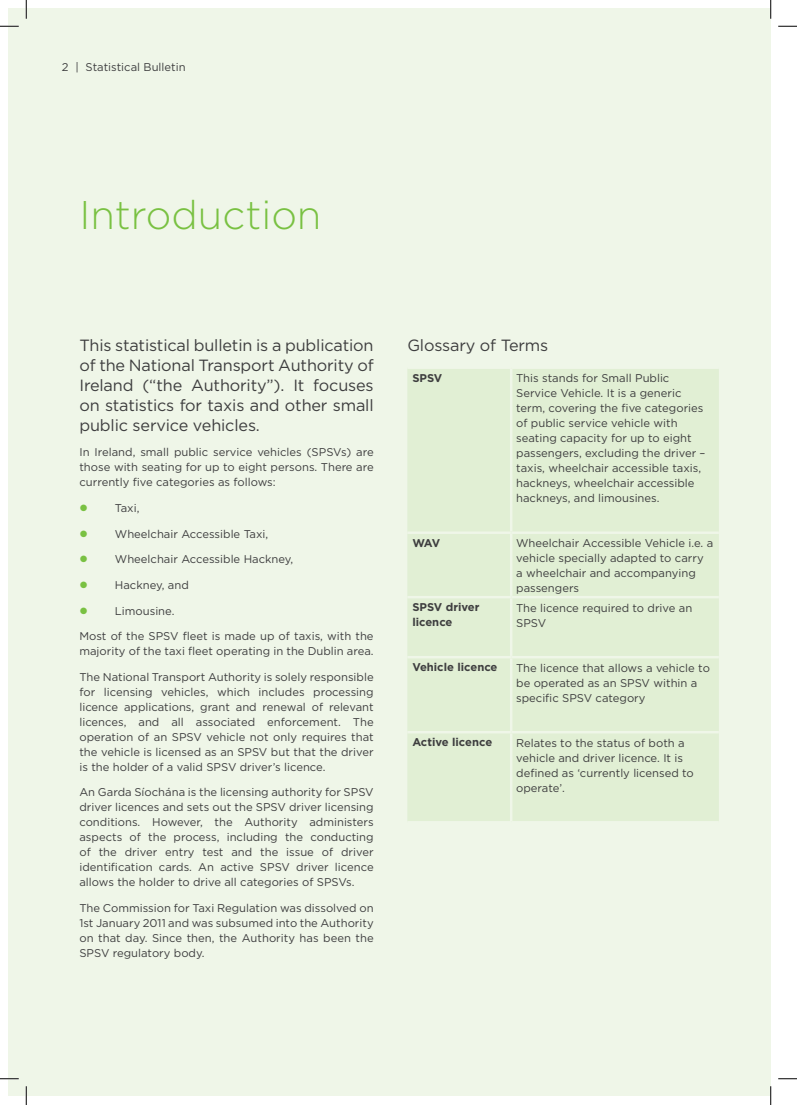
<style>
.page{position:relative;width:797px;height:1105px;background:#fff}
.page>*{position:absolute;margin:0;border:0;box-sizing:border-box;transform-origin:0 0}
.t1{font:300 40px "Gotham";color:#79c142}
.t2{font:16.25px/20px "Gotham";letter-spacing:-.01em;color:#3e3e3f;text-align:justify}
.t3{font:11.25px/15px "Gotham";color:#3e3e3f}
.t4{font:700 11.25px/15px "Gotham";color:#3e3e3f}
</style>
<div class="page">
<div style="left:9px;top:9px;width:761px;height:1087px;background:#eff6e8"></div>
<div style="left:407px;top:369px;width:311px;height:452px;background:#e1efd4"></div>
<hr style="left:510px;top:369px;width:2px;height:162px;background:#eff6e8">
<hr style="left:407px;top:531px;width:104px;height:3px;background:#eff6e8">
<hr style="left:511px;top:531px;width:207px;height:3px;background:#eff6e8">
<hr style="left:510px;top:534px;width:2px;height:62px;background:#eff6e8">
<hr style="left:407px;top:596px;width:104px;height:2px;background:#eff6e8">
<hr style="left:511px;top:596px;width:207px;height:2px;background:#eff6e8">
<hr style="left:510px;top:598px;width:2px;height:58px;background:#eff6e8">
<hr style="left:407px;top:656px;width:104px;height:2px;background:#eff6e8">
<hr style="left:511px;top:656px;width:207px;height:2px;background:#eff6e8">
<hr style="left:510px;top:658px;width:2px;height:73px;background:#eff6e8">
<hr style="left:407px;top:731px;width:104px;height:2px;background:#eff6e8">
<hr style="left:511px;top:731px;width:207px;height:2px;background:#eff6e8">
<hr style="left:510px;top:733px;width:2px;height:88px;background:#eff6e8">
<svg style="left:0;top:25px;width:19px;height:2px"></svg>
<svg style="left:778px;top:25px;width:19px;height:2px"></svg>
<svg style="left:0;top:1078px;width:19px;height:1px"></svg>
<svg style="left:778px;top:1078px;width:19px;height:1px"></svg>
<svg style="left:25px;top:0;width:2px;height:19px"></svg>
<svg style="left:25px;top:1086px;width:2px;height:19px"></svg>
<svg style="left:770px;top:0;width:1px;height:19px"></svg>
<svg style="left:770px;top:1086px;width:1px;height:19px"></svg>
<p class="t3" style="left:62px;top:59px;width:125px">2 | Statistical Bulletin</p>
<h1 class="t1" style="left:79px;top:193px;width:243px">Introduction</h1>
<h2 class="t2" style="left:79px;top:335px;width:296px">This statistical bulletin is a publication of the National Transport Authority of Ireland (“the Authority”). It focuses on statistics for taxis and other small public service vehicles.</h2>
<p class="t3" style="left:79px;top:445px;width:296px;text-align:justify">In Ireland, small public service vehicles (SPSVs) are those with seating for up to eight persons. There are currently five categories as follows:</p>
<p class="t3" style="left:115px;top:500px;width:26px">Taxi,</p>
<p class="t3" style="left:115px;top:526px;width:155px">Wheelchair Accessible Taxi,</p>
<p class="t3" style="left:115px;top:552px;width:180px">Wheelchair Accessible Hackney,</p>
<p class="t3" style="left:115px;top:577px;width:75px">Hackney, and</p>
<p class="t3" style="left:115px;top:603px;width:61px">Limousine.</p>
<p class="t3" style="left:79px;top:628px;width:296px">Most of the SPSV fleet is made up of taxis, with the majority of the taxi fleet operating in the Dublin area.</p>
<p class="t3" style="left:79px;top:669px;width:296px;text-align:justify">The National Transport Authority is solely responsible for licensing vehicles, which includes processing licence applications, grant and renewal of relevant licences, and all associated enforcement. The operation of an SPSV vehicle not only requires that the vehicle is licensed as an SPSV but that the driver is the holder of a valid SPSV driver’s licence.</p>
<p class="t3" style="left:79px;top:785px;width:296px;text-align:justify">An Garda Síochána is the licensing authority for SPSV driver licences and sets out the SPSV driver licensing conditions. However, the Authority administers aspects of the process, including the conducting of the driver entry test and the issue of driver identification cards. An active SPSV driver licence allows the holder to drive all categories of SPSVs.</p>
<p class="t3" style="left:79px;top:900px;width:296px;text-align:justify">The Commission for Taxi Regulation was dissolved on 1st January 2011 and was subsumed into the Authority on that day. Since then, the Authority has been the SPSV regulatory body.</p>
<h2 class="t2" style="left:407px;top:335px;width:142px">Glossary of Terms</h2>
<p class="t4" style="left:412px;top:370px;width:32px">SPSV</p>
<p class="t3" style="left:516px;top:370px;width:191px">This stands for Small Public<br>Service Vehicle. It is a generic term, covering the five categories of public service vehicle with seating capacity for up to eight passengers, excluding the driver – taxis, wheelchair accessible taxis, hackneys, wheelchair accessible hackneys, and limousines.</p>
<p class="t4" style="left:412px;top:535px;width:29px">WAV</p>
<p class="t3" style="left:516px;top:535px;width:199px">Wheelchair Accessible Vehicle i.e. a vehicle specially adapted to carry<br>a wheelchair and accompanying passengers</p>
<p class="t4" style="left:412px;top:600px;width:69px">SPSV driver licence</p>
<p class="t3" style="left:516px;top:600px;width:178px">The licence required to drive an<br>SPSV</p>
<p class="t4" style="left:412px;top:660px;width:87px">Vehicle licence</p>
<p class="t3" style="left:516px;top:660px;width:195px">The licence that allows a vehicle to be operated as an SPSV within a specific SPSV category</p>
<p class="t4" style="left:412px;top:735px;width:81px">Active licence</p>
<p class="t3" style="left:516px;top:735px;width:179px">Relates to the status of both a vehicle and driver licence. It is defined as ‘currently licensed to operate’.</p>
</div>
